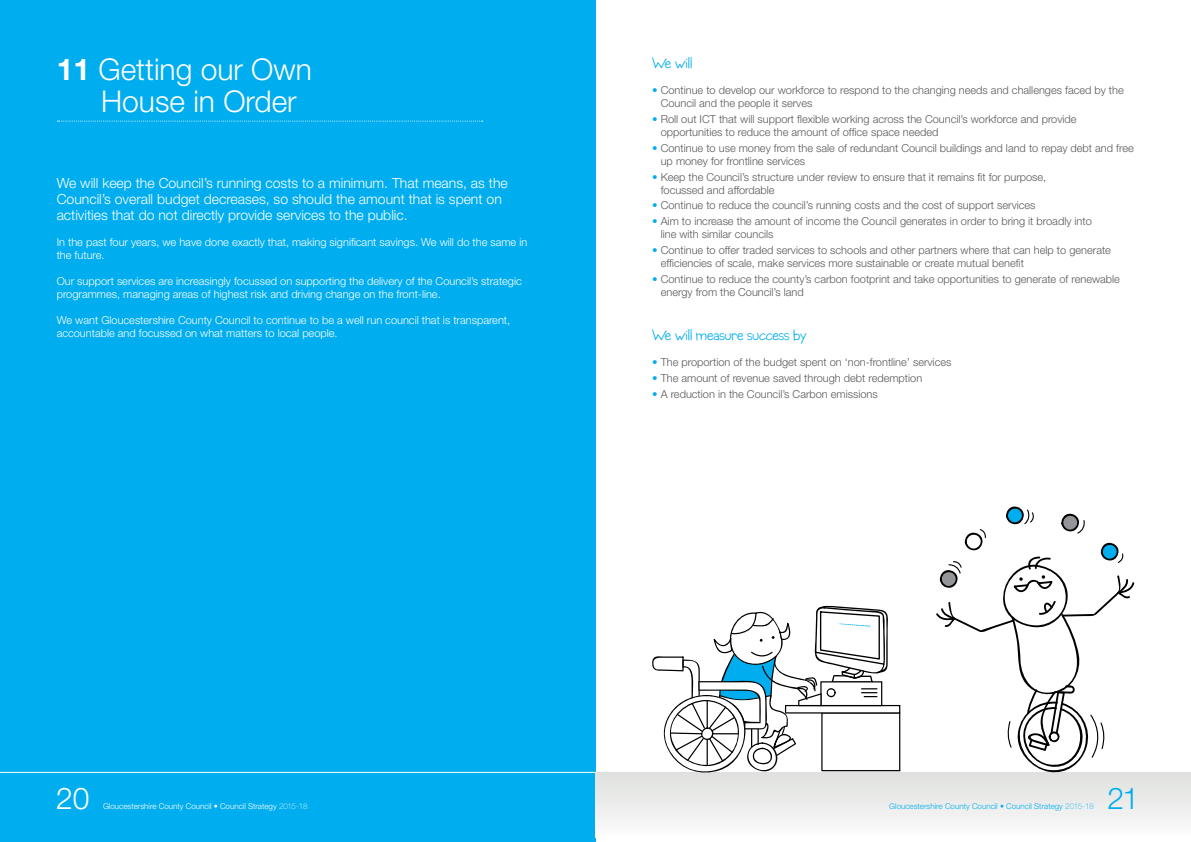
<style>
.page{position:relative;width:1191px;height:842px;background:#fff}
.page>*{position:absolute;margin:0;border:0;box-sizing:border-box;transform-origin:0 0}
.t1{font:300 30px/32px "Helvetica Neue";color:#fff}
.t2{font:300 30px "Helvetica Neue";color:#00aeef}
.t3{font:16px "Coop Forged";color:#00aeef}
.t4{font:300 14px/16px "Helvetica Neue";color:#fff}
.t5{font:300 11px/13px "Helvetica Neue";color:#58595b}
.t6{font:300 11px/13px "Helvetica Neue";color:#fff}
.t7{font:300 8px "Helvetica Neue";color:#fff}
.t8{font:300 8px "Helvetica Neue";color:#00aeef}
.s1{font-weight:700}
.s2{color:#00aeef}
.s3{font-weight:100}
</style>
<div class="page">
<div style="left:0;top:0;width:595px;height:842px;background:#00aeef"></div>
<svg style="left:58px;top:121px;width:424px;height:1px"></svg>
<hr style="left:0;top:772px;width:595px;height:1px;background:#fff">
<svg style="left:652px;top:605px;width:248px;height:171px"></svg>
<svg style="left:935px;top:506px;width:199px;height:268px"></svg>
<h1 class="t1" style="left:101px;top:53px;width:212px;text-indent:-44px"><span class="s1">11</span> Getting our Own<br>House in Order</h1>
<p class="t4" style="left:57px;top:174px;width:452px">We will keep the Council’s running costs to a minimum. That means, as the<br>Council’s overall budget decreases, so should the amount that is spent on activities that do not directly provide services to the public.</p>
<p class="t6" style="left:57px;top:235px;width:472px">In the past four years, we have done exactly that, making significant savings. We will do the same in the future.</p>
<p class="t6" style="left:57px;top:274px;width:466px">Our support services are increasingly focussed on supporting the delivery of the Council’s strategic programmes, managing areas of highest risk and driving change on the front-line.</p>
<p class="t6" style="left:57px;top:313px;width:455px">We want Gloucestershire County Council to continue to be a well run council that is transparent, accountable and focussed on what matters to local people.</p>
<h2 class="t3" style="left:652px;top:53px;width:41px">We will</h2>
<p class="t5" style="left:660px;top:83px;width:464px;text-indent:-9px"><span class="s2">•</span> Continue to develop our workforce to respond to the changing needs and challenges faced by the<br>Council and the people it serves</p>
<p class="t5" style="left:660px;top:112px;width:417px;text-indent:-9px"><span class="s2">•</span> Roll out ICT that will support flexible working across the Council’s workforce and provide opportunities to reduce the amount of office space needed</p>
<p class="t5" style="left:660px;top:141px;width:474px;text-indent:-9px"><span class="s2">•</span> Continue to use money from the sale of redundant Council buildings and land to repay debt and free up money for frontline services</p>
<p class="t5" style="left:660px;top:170px;width:387px;text-indent:-9px"><span class="s2">•</span> Keep the Council’s structure under review to ensure that it remains fit for purpose, focussed and affordable</p>
<p class="t5" style="left:652px;top:199px;width:385px"><span class="s2">•</span> Continue to reduce the council’s running costs and the cost of support services</p>
<p class="t5" style="left:660px;top:215px;width:432px;text-indent:-9px"><span class="s2">•</span> Aim to increase the amount of income the Council generates in order to bring it broadly into line with similar councils</p>
<p class="t5" style="left:660px;top:243px;width:452px;text-indent:-9px"><span class="s2">•</span> Continue to offer traded services to schools and other partners where that can help to generate efficiencies of scale, make services more sustainable or create mutual benefit</p>
<p class="t5" style="left:660px;top:272px;width:461px;text-indent:-9px"><span class="s2">•</span> Continue to reduce the county’s carbon footprint and take opportunities to generate of renewable energy from the Council’s land</p>
<h2 class="t3" style="left:652px;top:325px;width:156px">We will measure success by</h2>
<p class="t5" style="left:652px;top:355px;width:301px"><span class="s2">•</span> The proportion of the budget spent on ‘non-frontline’ services</p>
<p class="t5" style="left:652px;top:371px;width:271px"><span class="s2">•</span> The amount of revenue saved through debt redemption</p>
<p class="t5" style="left:652px;top:387px;width:227px"><span class="s2">•</span> A reduction in the Council’s Carbon emissions</p>
<h1 class="t1" style="left:56px;top:782px;width:35px">20</h1>
<p class="t7" style="left:103px;top:802px;width:206px">Gloucestershire County Council • Council Strategy <span class="s3">2015-18</span></p>
<p class="t8" style="left:889px;top:802px;width:206px">Gloucestershire County Council • Council Strategy <span class="s3">2015-18</span></p>
<h1 class="t2" style="left:1107px;top:780px;width:33px">21</h1>
</div>
